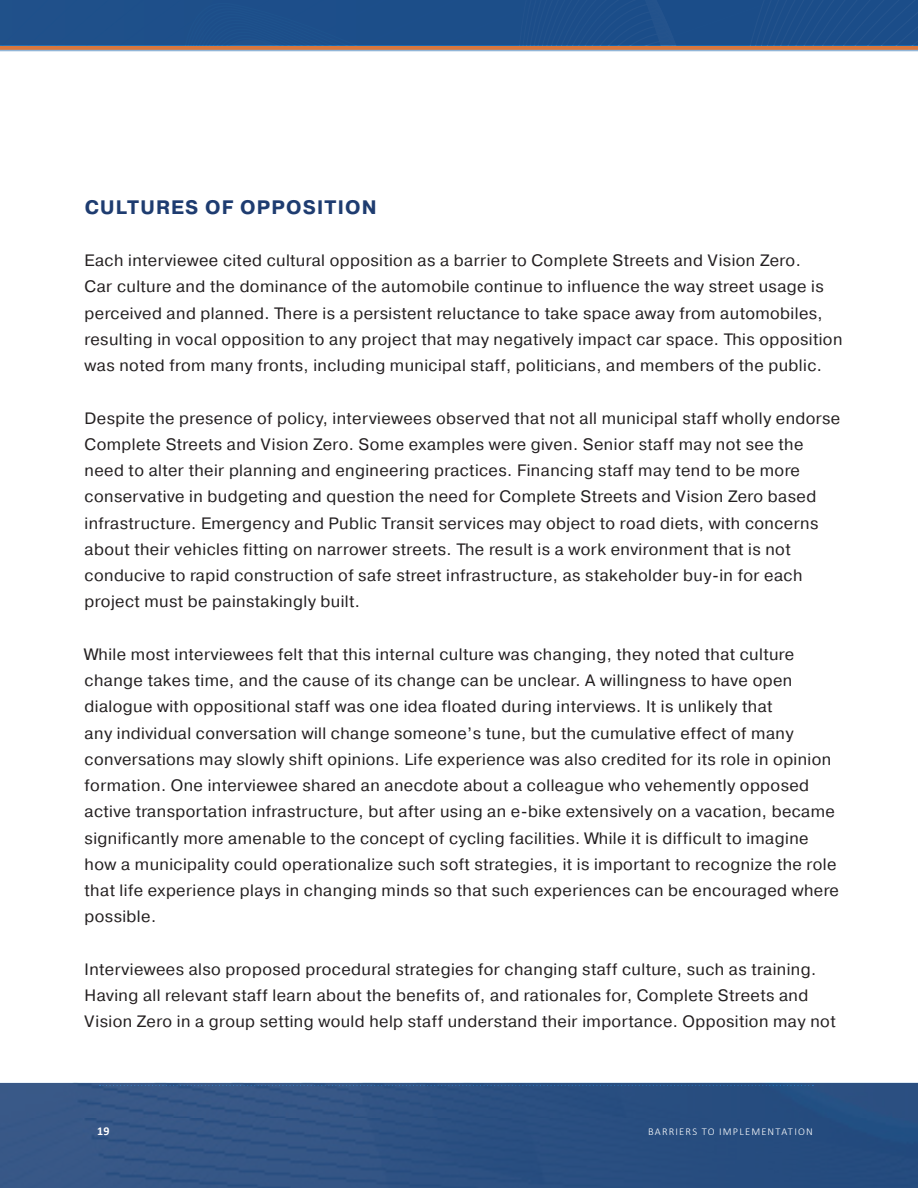
<style>
.page{position:relative;width:918px;height:1188px;background:#fff}
.page>*{position:absolute;margin:0;border:0;box-sizing:border-box;transform-origin:0 0}
.TOC_Bulk_Text_CAPS{font:700 19.5px "Pragmatica";letter-spacing:.06em;color:#1e3c70}
.Bulk_Text{font:16.5px/26.2px "Pragmatica";letter-spacing:.025em;color:#231f20}
.Footer___Page_Number{font:700 12px "Calibri";color:#fff}
.Footer___Page_Number-2{font:300 10.5px "Calibri";letter-spacing:.11em;color:#fff}
</style>
<div class="page">
<img style="left:0;top:1083px;width:918px;height:105px">
<svg style="left:0;top:45px;width:918px;height:6px;background:#ab816f"></svg>
<div style="left:0;top:0;width:918px;height:45px;background:#1c4e89"></div>
<p class="TOC_Bulk_Text_CAPS" style="left:85px;top:194px;width:293px">CULTURES OF OPPOSITION</p>
<p class="Bulk_Text" style="left:85px;top:248px;width:759px">Each interviewee cited cultural opposition as a barrier to Complete Streets and Vision Zero.<br>Car culture and the dominance of the automobile continue to influence the way street usage is perceived and planned. There is a persistent reluctance to take space away from automobiles, resulting in vocal opposition to any project that may negatively impact car space. This opposition was noted from many fronts, including municipal staff, politicians, and members of the public.</p>
<p class="Bulk_Text" style="left:85px;top:405px;width:757px">Despite the presence of policy, interviewees observed that not all municipal staff wholly endorse Complete Streets and Vision Zero. Some examples were given. Senior staff may not see the need to alter their planning and engineering practices. Financing staff may tend to be more conservative in budgeting and question the need for Complete Streets and Vision Zero based infrastructure. Emergency and Public Transit services may object to road diets, with concerns about their vehicles fitting on narrower streets. The result is a work environment that is not conducive to rapid construction of safe street infrastructure, as stakeholder buy-in for each project must be painstakingly built.</p>
<p class="Bulk_Text" style="left:85px;top:642px;width:756px">While most interviewees felt that this internal culture was changing, they noted that culture change takes time, and the cause of its change can be unclear. A willingness to have open dialogue with oppositional staff was one idea floated during interviews. It is unlikely that<br>any individual conversation will change someone’s tune, but the cumulative effect of many conversations may slowly shift opinions. Life experience was also credited for its role in opinion formation. One interviewee shared an anecdote about a colleague who vehemently opposed active transportation infrastructure, but after using an e-bike extensively on a vacation, became significantly more amenable to the concept of cycling facilities. While it is difficult to imagine how a municipality could operationalize such soft strategies, it is important to recognize the role that life experience plays in changing minds so that such experiences can be encouraged where possible.</p>
<p class="Bulk_Text" style="left:85px;top:957px;width:753px">Interviewees also proposed procedural strategies for changing staff culture, such as training.<br>Having all relevant staff learn about the benefits of, and rationales for, Complete Streets and<br>Vision Zero in a group setting would help staff understand their importance. Opposition may not</p>
<p class="Footer___Page_Number" style="left:97px;top:1123px;width:14px">19</p>
<p class="Footer___Page_Number-2" style="left:648px;top:1125px;width:166px">BARRIERS TO IMPLEMENTATION</p>
</div>
